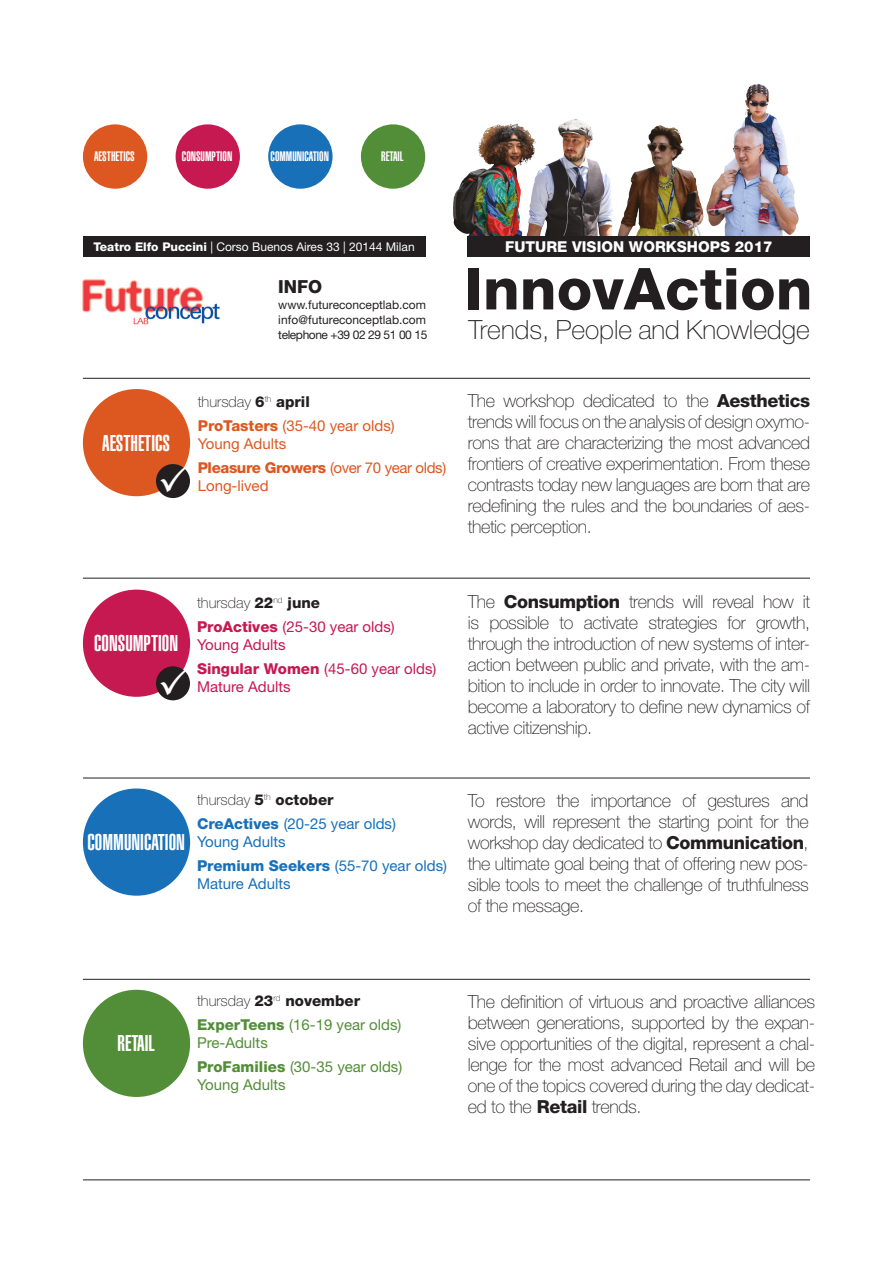
<style>
.page{position:relative;width:893px;height:1263px;background:#fff}
.page>*{position:absolute;margin:0;border:0;box-sizing:border-box;transform-origin:0 0}
.t1{font:800 57.9px "Helvetica Neue LT Std";letter-spacing:.005em;color:#231f20}
.t2{font:100 26.4px "Helvetica Neue LT Std";color:#231f20}
.t3{font:900 extra-condensed 22.5px "Helvetica";color:#fff}
.t4{font:100 18px/21px "Helvetica Neue LT Std";letter-spacing:-.02em;color:#231f20;text-align:justify}
.t5{font:800 18px "Helvetica Neue LT Std";color:#231f20}
.t6{font:15px/24px "Helvetica Neue LT Std";color:#1870b9}
.t7{font:15px/24px "Helvetica Neue LT Std";color:#c61851}
.t8{font:15px/24px "Helvetica Neue LT Std";color:#528e37}
.t9{font:15px/24px "Helvetica Neue LT Std";color:#dd5721}
.t10{font:15px/24px "Helvetica Neue LT Std";letter-spacing:-.025em;color:#dd5721}
.t11{font:800 15px "Helvetica Neue LT Std";color:#fff}
.t12{font:900 extra-condensed 13.5px "Helvetica";color:#fff}
.t13{font:12px/15px "Helvetica Neue LT Std";color:#231f20;text-align:justify}
.t14{font:12px "Helvetica Neue LT Std";color:#fff}
.s1{font-weight:800}
.s2{font-weight:100;color:#231f20}
.s3{font-weight:800;color:#231f20}
</style>
<div class="page">
<img style="left:453px;top:84px;width:346px;height:153px">
<div style="left:468px;top:236px;width:342px;height:21px;background:#231f20"></div>
<div style="left:454px;top:72px;width:86px;height:40px;background:#fff"></div>
<div style="left:83px;top:236px;width:342px;height:21px;background:#231f20"></div>
<div style="left:83px;top:389px;width:107px;height:107px;background:#dd5721;border-radius:50%"></div>
<div style="left:83px;top:590px;width:107px;height:107px;background:#c61851;border-radius:50%"></div>
<div style="left:83px;top:788px;width:107px;height:108px;background:#1870b9;border-radius:50%"></div>
<div style="left:83px;top:990px;width:107px;height:107px;background:#528e37;border-radius:50%"></div>
<img style="left:82px;top:279px;width:138px;height:46px">
<hr style="left:83px;top:378px;width:727px;height:1px;background:#231f20">
<hr style="left:83px;top:578px;width:727px;height:1px;background:#231f20">
<hr style="left:83px;top:778px;width:727px;height:1px;background:#231f20">
<hr style="left:83px;top:979px;width:727px;height:1px;background:#231f20">
<hr style="left:83px;top:1179px;width:727px;height:1px;background:#231f20">
<div style="left:83px;top:124px;width:64px;height:65px;background:#dd5721;border-radius:50%"></div>
<div style="left:176px;top:124px;width:64px;height:65px;background:#c61851;border-radius:50%"></div>
<div style="left:268px;top:124px;width:65px;height:65px;background:#1870b9;border-radius:50%"></div>
<div style="left:361px;top:124px;width:64px;height:65px;background:#528e37;border-radius:50%"></div>
<div style="left:156px;top:464px;width:34px;height:34px;background:#231f20;border-radius:50%"></div>
<div style="left:156px;top:666px;width:34px;height:34px;background:#231f20;border-radius:50%"></div>
<svg style="left:161px;top:462px;width:29px;height:30px"></svg>
<svg style="left:161px;top:665px;width:29px;height:30px"></svg>
<p class="t12" style="left:94px;top:149px;width:42px">AESTHETICS</p>
<p class="t12" style="left:182px;top:149px;width:52px">CONSUMPTION</p>
<p class="t12" style="left:270px;top:149px;width:60px">COMMUNICATION</p>
<p class="t12" style="left:381px;top:149px;width:24px">RETAIL</p>
<p class="t14" style="left:93px;top:240px;width:323px"><span class="s1">Teatro Elfo Puccini</span> | Corso Buenos Aires 33 | 20144 Milan</p>
<p class="t3" style="left:102px;top:430px;width:69px">AESTHETICS</p>
<p class="t5" style="left:278px;top:276px;width:46px">INFO</p>
<p class="t13" style="left:278px;top:297px;width:151px">www.futureconceptlab.com info@futureconceptlab.com telephone +39 02 29 51 00 15</p>
<p class="t9" style="left:198px;top:390px;width:198px"><span class="s2">thursday</span> <span class="s3">6</span><sup>th</sup> <span class="s3">april<br></span><span class="s1">ProTasters</span> (35-40 year olds)</p>
<p class="t10" style="left:198px;top:432px;width:250px">Young Adults<br><span class="s1">Pleasure Growers</span> (over 70 year olds)</p>
<p class="t9" style="left:198px;top:474px;width:72px">Long-lived</p>
<p class="t11" style="left:505px;top:238px;width:269px">FUTURE VISION WORKSHOPS 2017</p>
<h1 class="t1" style="left:465px;top:254px;width:349px">InnovAction</h1>
<h2 class="t2" style="left:469px;top:314px;width:343px">Trends, People and Knowledge</h2>
<p class="t4" style="left:468px;top:390px;width:344px">The workshop dedicated to the <span class="s1">Aesthetics </span>trends will focus on the analysis of design oxymo&shy;rons that are characterizing the most advanced frontiers of creative experimentation. From these contrasts today new languages are born that are redefining the rules and the boundaries of aes&shy;thetic perception.</p>
<p class="t3" style="left:94px;top:630px;width:86px">CONSUMPTION</p>
<p class="t7" style="left:197px;top:590px;width:199px"><span class="s2">thursday</span> <span class="s3">22</span><sup>nd</sup> <span class="s3">june<br></span><span class="s1">ProActives</span> (25-30 year olds)</p>
<p class="t7" style="left:197px;top:632px;width:241px">Young Adults<br><span class="s1">Singular Women</span> (45-60 year olds)</p>
<p class="t7" style="left:197px;top:674px;width:95px">Mature Adults</p>
<p class="t4" style="left:468px;top:591px;width:344px">The <span class="s1">Consumption</span> trends will reveal how it is possible to activate strategies for growth, through the introduction of new systems of inter&shy;action between public and private, with the am&shy;bition to include in order to innovate. The city will become a laboratory to define new dynamics of active citizenship.</p>
<p class="t3" style="left:87px;top:829px;width:99px">COMMUNICATION</p>
<p class="t6" style="left:197px;top:787px;width:200px"><span class="s2">thursday</span> <span class="s3">5</span><sup>th</sup> <span class="s3">october<br></span><span class="s1">CreActives</span> (20-25 year olds)</p>
<p class="t6" style="left:197px;top:829px;width:252px">Young Adults<br><span class="s1">Premium Seekers</span> (55-70 year olds)</p>
<p class="t6" style="left:197px;top:871px;width:95px">Mature Adults</p>
<p class="t4" style="left:468px;top:790px;width:342px">To restore the importance of gestures and words, will represent the starting point for the workshop day dedicated to <span class="s1">Communication</span>, the ultimate goal being that of offering new pos&shy;sible tools to meet the challenge of truthfulness of the message.</p>
<p class="t3" style="left:118px;top:1030px;width:39px">RETAIL</p>
<p class="t8" style="left:197px;top:989px;width:206px"><span class="s2">thursday</span> <span class="s3">23</span><sup>rd</sup> <span class="s3">november<br></span><span class="s1">ExperTeens</span> (16-19 year olds)</p>
<p class="t8" style="left:197px;top:1031px;width:207px">Pre-Adults<br><span class="s1">ProFamilies</span> (30-35 year olds)</p>
<p class="t8" style="left:197px;top:1073px;width:90px">Young Adults</p>
<p class="t4" style="left:468px;top:991px;width:349px">The definition of virtuous and proactive alliances between generations, supported by the expan&shy;sive opportunities of the digital, represent a chal&shy;lenge for the most advanced Retail and will be one of the topics covered during the day dedicat&shy;ed to the <span class="s1">Retail</span> trends.</p>
</div>
